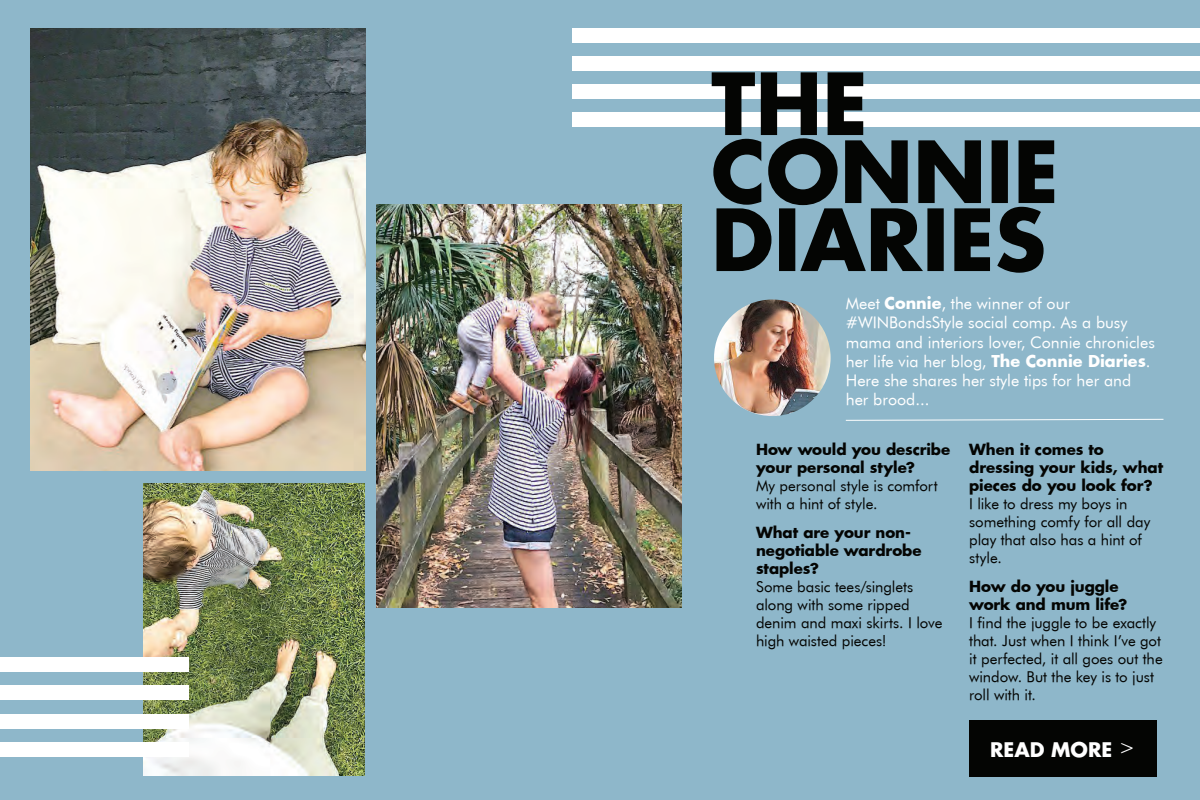
<style>
.page{position:relative;width:1200px;height:800px;background:#8eb7ca}
.page>*{position:absolute;margin:0;border:0;box-sizing:border-box;transform-origin:0 0}
.t1{font:700 83.1px/68px "Futura";color:#040503}
.t2{font:700 19.7px "Futura";color:#fff}
.t3{font:16px/19.2px "Futura Book BT";color:#fff}
.t4{font:15px/18px "Futura Book BT";letter-spacing:-.005em;color:#040503}
.t5{font:700 15px/18px "Futura";letter-spacing:-.005em;color:#040503}
.s1{font-family:"Futura";font-weight:700}
.s2{font-family:"Futura Book BT";font-weight:400}
</style>
<div class="page">
<div style="left:572px;top:113px;width:628px;height:14px;background:#fff"></div>
<div style="left:572px;top:85px;width:628px;height:14px;background:#fff"></div>
<div style="left:572px;top:56px;width:628px;height:14px;background:#fff"></div>
<div style="left:572px;top:28px;width:628px;height:14px;background:#fff"></div>
<img style="left:30px;top:28px;width:335px;height:443px">
<img style="left:377px;top:205px;width:304px;height:402px">
<img style="left:144px;top:483px;width:220px;height:292px">
<img style="left:714px;top:299px;width:117px;height:117px;border-radius:58px">
<div style="left:969px;top:720px;width:187px;height:56px;background:#040503"></div>
<div style="left:0;top:742px;width:189px;height:15px;background:#fff"></div>
<div style="left:0;top:714px;width:189px;height:14px;background:#fff"></div>
<div style="left:0;top:686px;width:189px;height:14px;background:#fff"></div>
<div style="left:0;top:658px;width:189px;height:14px;background:#fff"></div>
<svg style="left:845px;top:418px;width:319px;height:3px"></svg>
<h1 class="t1" style="left:711px;top:68px;width:349px">THE<br>CONNIE<br>DIARIES</h1>
<p class="t3" style="left:846px;top:294px;width:311px">Meet <span class="s1">Connie</span>, the winner of our #WINBondsStyle social comp. As a busy mama and interiors lover, Connie chronicles her life via her blog, <span class="s1">The Connie Diaries</span>.<br>Here she shares her style tips for her and her brood...</p>
<p class="t5" style="left:756px;top:439px;width:196px">How would you describe your personal style?</p>
<p class="t4" style="left:756px;top:476px;width:183px">My personal style is comfort with a hint of style.</p>
<p class="t5" style="left:756px;top:522px;width:167px">What are your non&shy;negotiable wardrobe staples?</p>
<p class="t4" style="left:756px;top:577px;width:188px">Some basic tees/singlets along with some ripped denim and maxi skirts. I love high waisted pieces!</p>
<p class="t5" style="left:969px;top:439px;width:195px">When it comes to dressing your kids, what pieces do you look for?</p>
<p class="t4" style="left:969px;top:494px;width:183px">I like to dress my boys in something comfy for all day play that also has a hint of style.</p>
<p class="t5" style="left:969px;top:576px;width:160px">How do you juggle work and mum life?</p>
<p class="t4" style="left:969px;top:613px;width:195px">I find the juggle to be exactly that. Just when I think I’ve got it perfected, it all goes out the window. But the key is to just roll with it.</p>
<h2 class="t2" style="left:990px;top:736px;width:147px">READ MORE <span class="s2">&gt;</span></h2>
</div>
